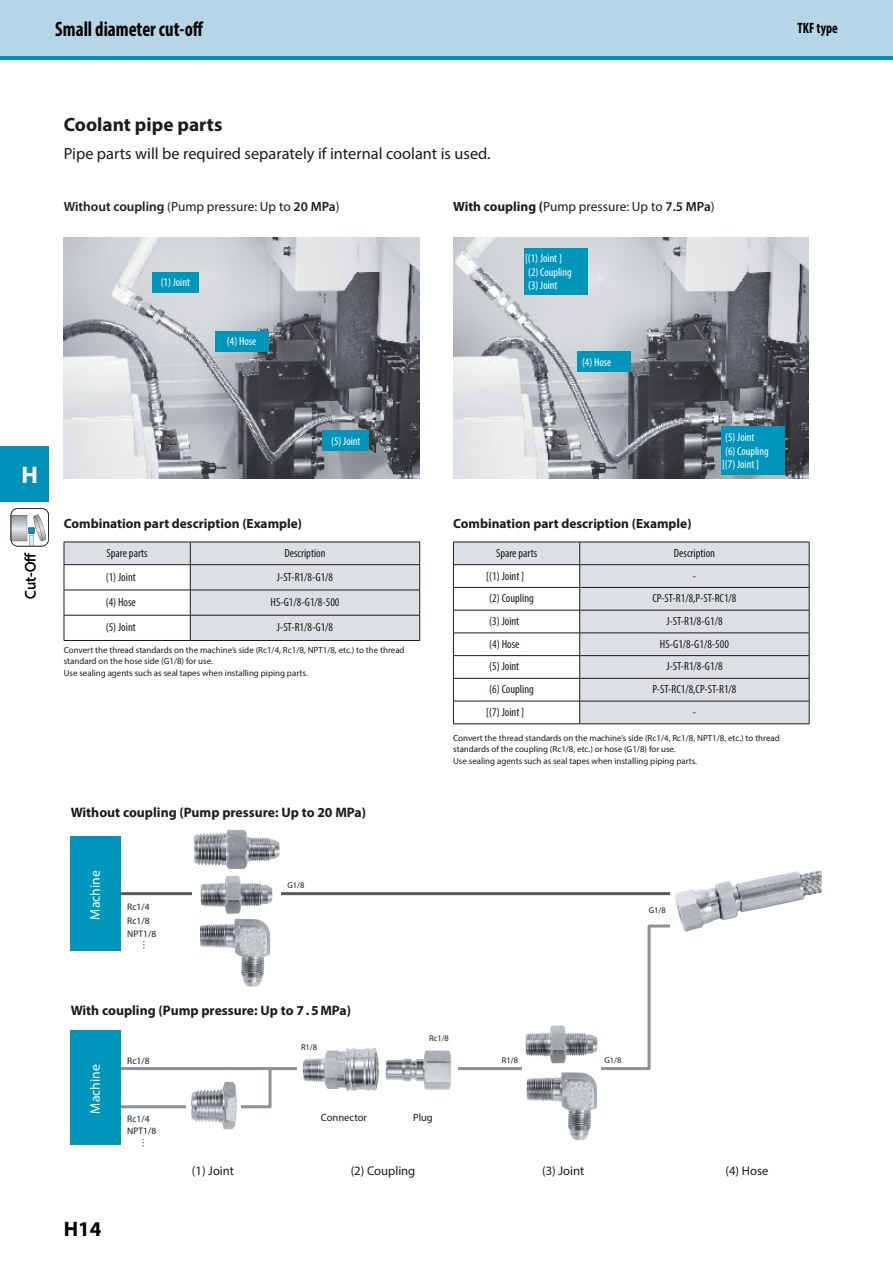
<style>
.page{position:relative;width:893px;height:1263px;background:#fff}
.page>*{position:absolute;margin:0;border:0;box-sizing:border-box;transform-origin:0 0}
.t1{font:700 24px "Myriad Pro";color:#fff}
.t2{font:700 condensed 21px "Myriad Pro";color:#000;scale:.9 1}
.t3{font:700 21px "Myriad Pro";color:#000}
.t4{font:700 19.35px "Myriad Pro";color:#1d191c}
.t5{font:16.35px "Myriad Pro";color:#1d191c}
.t6{font:15px "Myriad Pro";color:#000}
.t7{font:700 condensed 15px "Myriad Pro";color:#000;scale:.9 1}
.t8{font:700 13.65px "Myriad Pro";color:#1d191c}
.t9{font:13.65px "Myriad Pro";color:#fff}
.t10{font:700 13.35px "Myriad Pro";color:#1d191c}
.t11{font:600 13.35px "Myriad Pro";color:#1d191c}
.t12{font:13.35px "Myriad Pro";color:#1d191c}
.t13{font:12.6px "Myriad Pro";color:#1d191c}
.t14{font:condensed 11.85px "Myriad Pro";color:#1d191c}
.t15{font:condensed 11.55px/13.6px "Myriad Pro";color:#fff}
.t16{font:10.5px "Myriad Pro";color:#1d191c}
.t17{font:9.45px/13.4px "Myriad Pro";color:#1d191c}
.t18{font:8.85px/11.6px "Myriad Pro";color:#1d191c}
.t19{font:8.4px "Myriad Pro";color:#1d191c}
.s1{font-weight:400}
.s2{font-weight:700}
.s3{font-weight:600}
</style>
<div class="page">
<div style="left:0;top:0;width:893px;height:60px;background:linear-gradient(to right,#0092b8,#0092b8)"></div>
<div style="left:0;top:0;width:893px;height:55px;background:#b4d6e7"></div>
<div style="left:0;top:446px;width:49px;height:56px;background:#0092b8"></div>
<svg style="left:11px;top:508px;width:38px;height:38px"></svg>
<svg style="left:120px;top:1071px;width:152px;height:39px"></svg>
<svg style="left:120px;top:923px;width:550px;height:148px"></svg>
<div style="left:70px;top:836px;width:50px;height:115px;background:#0096bc"></div>
<hr style="left:120px;top:892px;width:702px;height:3px;background:#56585d">
<div style="left:70px;top:1030px;width:50px;height:115px;background:#0096bc"></div>
<svg style="left:192px;top:888px;width:89px;height:12px"></svg>
<div style="left:670px;top:888px;width:152px;height:12px;background:#fff"></div>
<svg style="left:186px;top:1099px;width:55px;height:12px"></svg>
<div style="left:522px;top:1063px;width:78px;height:12px;background:#fff"></div>
<svg style="left:297px;top:1063px;width:161px;height:12px"></svg>
<img style="left:200px;top:876px;width:40px;height:38px">
<img style="left:525px;top:1025px;width:40px;height:38px">
<img style="left:194px;top:830px;width:50px;height:36px">
<img style="left:191px;top:1082px;width:39px;height:48px">
<img style="left:303px;top:1048px;width:66px;height:34px">
<img style="left:386px;top:1050px;width:65px;height:40px">
<img style="left:527px;top:1077px;width:34px;height:24px">
<img style="left:200px;top:920px;width:35px;height:28px">
<img style="left:675px;top:870px;width:147px;height:61px">
<img style="left:453px;top:238px;width:356px;height:241px">
<img style="left:64px;top:238px;width:356px;height:241px">
<svg style="left:64px;top:543px;width:356px;height:97px"></svg>
<hr style="left:64px;top:542px;width:126px;height:1px;background:#1d191c">
<hr style="left:190px;top:542px;width:230px;height:1px;background:#1d191c">
<hr style="left:64px;top:640px;width:126px;height:1px;background:#1d191c">
<hr style="left:190px;top:640px;width:230px;height:1px;background:#1d191c">
<div style="left:580px;top:543px;width:229px;height:180px;background:#dde0e2"></div>
<hr style="left:580px;top:564px;width:229px;height:1px;background:#1d191c">
<hr style="left:580px;top:587px;width:229px;height:1px;background:#1d191c">
<hr style="left:580px;top:610px;width:229px;height:1px;background:#1d191c">
<svg style="left:809px;top:542px;width:1px;height:182px"></svg>
<hr style="left:580px;top:542px;width:229px;height:1px;background:#1d191c">
<svg style="left:453px;top:542px;width:127px;height:181px"></svg>
<hr style="left:453px;top:633px;width:127px;height:1px;background:#1d191c">
<hr style="left:580px;top:633px;width:229px;height:1px;background:#1d191c">
<hr style="left:453px;top:655px;width:127px;height:1px;background:#1d191c">
<hr style="left:580px;top:655px;width:229px;height:1px;background:#1d191c">
<hr style="left:453px;top:678px;width:127px;height:1px;background:#1d191c">
<hr style="left:580px;top:678px;width:229px;height:1px;background:#1d191c">
<hr style="left:453px;top:701px;width:127px;height:1px;background:#1d191c">
<hr style="left:580px;top:701px;width:229px;height:1px;background:#1d191c">
<hr style="left:453px;top:723px;width:127px;height:1px;background:#1d191c">
<hr style="left:580px;top:723px;width:229px;height:1px;background:#1d191c">
<div style="left:524px;top:248px;width:63px;height:47px;background:#0096bc"></div>
<div style="left:578px;top:352px;width:53px;height:20px;background:#0096bc"></div>
<div style="left:323px;top:430px;width:46px;height:21px;background:#0096bc"></div>
<div style="left:215px;top:331px;width:53px;height:21px;background:#0096bc"></div>
<div style="left:152px;top:272px;width:46px;height:20px;background:#0096bc"></div>
<div style="left:721px;top:427px;width:63px;height:48px;background:#0096bc"></div>
<h2 class="t2" style="left:55px;top:15px;width:166px">Small diameter cut-off</h2>
<h3 class="t7" style="left:797px;top:19px;width:46px">TKF type</h3>
<h1 class="t1" style="left:21px;top:459px;width:18px">H</h1>
<h3 class="t6" style="left:21px;top:599px;width:48px;rotate:-90deg">Cut-Off</h3>
<h3 class="t4" style="left:64px;top:112px;width:160px">Coolant pipe parts</h3>
<h3 class="t5" style="left:64px;top:143px;width:428px">Pipe parts will be required separately if internal coolant is used.</h3>
<h3 class="t11" style="left:64px;top:198px;width:277px">Without coupling <span class="s1">(Pump pressure: Up to</span> 20 MPa<span class="s1">)</span></h3>
<h3 class="t12" style="left:453px;top:198px;width:263px"><span class="s2">With coupling (</span>Pump pressure: Up to <span class="s3">7.5 MPa</span>)</h3>
<h3 class="t15" style="left:161px;top:275px;width:31px">(1) Joint</h3>
<h3 class="t15" style="left:227px;top:335px;width:31px">(4) Hose</h3>
<h3 class="t15" style="left:331px;top:434px;width:31px">(5) Joint</h3>
<h3 class="t15" style="left:525px;top:251px;width:48px">[(1) Joint ] (2) Coupling (3) Joint</h3>
<h3 class="t15" style="left:582px;top:355px;width:31px">(4) Hose</h3>
<h3 class="t10" style="left:64px;top:514px;width:240px">Combination part description (Example)</h3>
<h3 class="t10" style="left:453px;top:514px;width:240px">Combination part description (Example)</h3>
<h3 class="t15" style="left:722px;top:430px;width:48px">(5) Joint<br>(6) Coupling [(7) Joint ]</h3>
<h3 class="t14" style="left:107px;top:546px;width:43px">Spare parts</h3>
<h3 class="t14" style="left:284px;top:546px;width:43px">Description</h3>
<h3 class="t14" style="left:106px;top:570px;width:32px">(1) Joint</h3>
<h3 class="t14" style="left:277px;top:570px;width:58px">J-ST-R1/8-G1/8</h3>
<h3 class="t14" style="left:106px;top:595px;width:32px">(4) Hose</h3>
<h3 class="t14" style="left:271px;top:595px;width:71px">HS-G1/8-G1/8-500</h3>
<h3 class="t14" style="left:106px;top:620px;width:32px">(5) Joint</h3>
<h3 class="t14" style="left:277px;top:620px;width:58px">J-ST-R1/8-G1/8</h3>
<p class="t18" style="left:64px;top:644px;width:342px">Convert the thread standards on the machine’s side (Rc1/4, Rc1/8, NPT1/8, etc.) to the thread standard on the hose side (G1/8) for use.<br>Use sealing agents such as seal tapes when installing piping parts.</p>
<h3 class="t8" style="left:71px;top:803px;width:297px">Without coupling (Pump pressure: Up to 20 MPa)</h3>
<h3 class="t9" style="left:87px;top:919px;width:51px;rotate:-90deg">Machine</h3>
<p class="t17" style="left:127px;top:900px;width:30px">Rc1/4<br>Rc1/8<br>NPT1/8</p>
<p class="t17" style="left:154px;top:940px;width:11px;rotate:90deg">…</p>
<p class="t19" style="left:287px;top:880px;width:18px">G1/8</p>
<h3 class="t8" style="left:71px;top:1002px;width:282px">With coupling (Pump pressure: Up to 7.5MPa)</h3>
<p class="t19" style="left:301px;top:1042px;width:18px">R1/8</p>
<h3 class="t14" style="left:496px;top:546px;width:43px">Spare parts</h3>
<h3 class="t14" style="left:674px;top:546px;width:43px">Description</h3>
<h3 class="t14" style="left:486px;top:568px;width:39px">[(1) Joint ]</h3>
<h3 class="t14" style="left:693px;top:568px;width:5px">-</h3>
<h3 class="t14" style="left:489px;top:591px;width:46px">(2) Coupling</h3>
<h3 class="t14" style="left:652px;top:591px;width:86px">CP-ST-R1/8,P-ST-RC1/8</h3>
<h3 class="t14" style="left:489px;top:614px;width:32px">(3) Joint</h3>
<h3 class="t14" style="left:666px;top:614px;width:58px">J-ST-R1/8-G1/8</h3>
<h3 class="t14" style="left:489px;top:637px;width:32px">(4) Hose</h3>
<h3 class="t14" style="left:660px;top:637px;width:71px">HS-G1/8-G1/8-500</h3>
<h3 class="t14" style="left:489px;top:659px;width:32px">(5) Joint</h3>
<h3 class="t14" style="left:666px;top:659px;width:58px">J-ST-R1/8-G1/8</h3>
<h3 class="t14" style="left:489px;top:682px;width:46px">(6) Coupling</h3>
<h3 class="t14" style="left:652px;top:682px;width:86px">P-ST-RC1/8,CP-ST-R1/8</h3>
<h3 class="t14" style="left:486px;top:705px;width:39px">[(7) Joint ]</h3>
<h3 class="t14" style="left:693px;top:705px;width:5px">-</h3>
<p class="t18" style="left:453px;top:732px;width:328px">Convert the thread standards on the machine’s side (Rc1/4, Rc1/8, NPT1/8, etc.) to thread standards of the coupling (Rc1/8, etc.) or hose (G1/8) for use.<br>Use sealing agents such as seal tapes when installing piping parts.</p>
<p class="t19" style="left:429px;top:1033px;width:21px">Rc1/8</p>
<p class="t19" style="left:649px;top:905px;width:18px">G1/8</p>
<h3 class="t9" style="left:87px;top:1113px;width:51px;rotate:-90deg">Machine</h3>
<h2 class="t3" style="left:64px;top:1215px;width:39px">H14</h2>
<p class="t17" style="left:127px;top:1054px;width:24px">Rc1/8</p>
<p class="t19" style="left:502px;top:1055px;width:18px">R1/8</p>
<p class="t17" style="left:127px;top:1112px;width:30px;line-height:11.9px">Rc1/4<br>NPT1/8</p>
<p class="t17" style="left:153px;top:1138px;width:11px;rotate:90deg">…</p>
<p class="t16" style="left:321px;top:1111px;width:48px">Connector</p>
<p class="t16" style="left:413px;top:1111px;width:21px">Plug</p>
<h3 class="t13" style="left:192px;top:1162px;width:44px">(1) Joint</h3>
<h3 class="t13" style="left:351px;top:1162px;width:66px">(2) Coupling</h3>
<p class="t19" style="left:604px;top:1055px;width:18px">G1/8</p>
<h3 class="t13" style="left:542px;top:1162px;width:44px">(3) Joint</h3>
<h3 class="t13" style="left:725px;top:1162px;width:44px">(4) Hose</h3>
</div>
